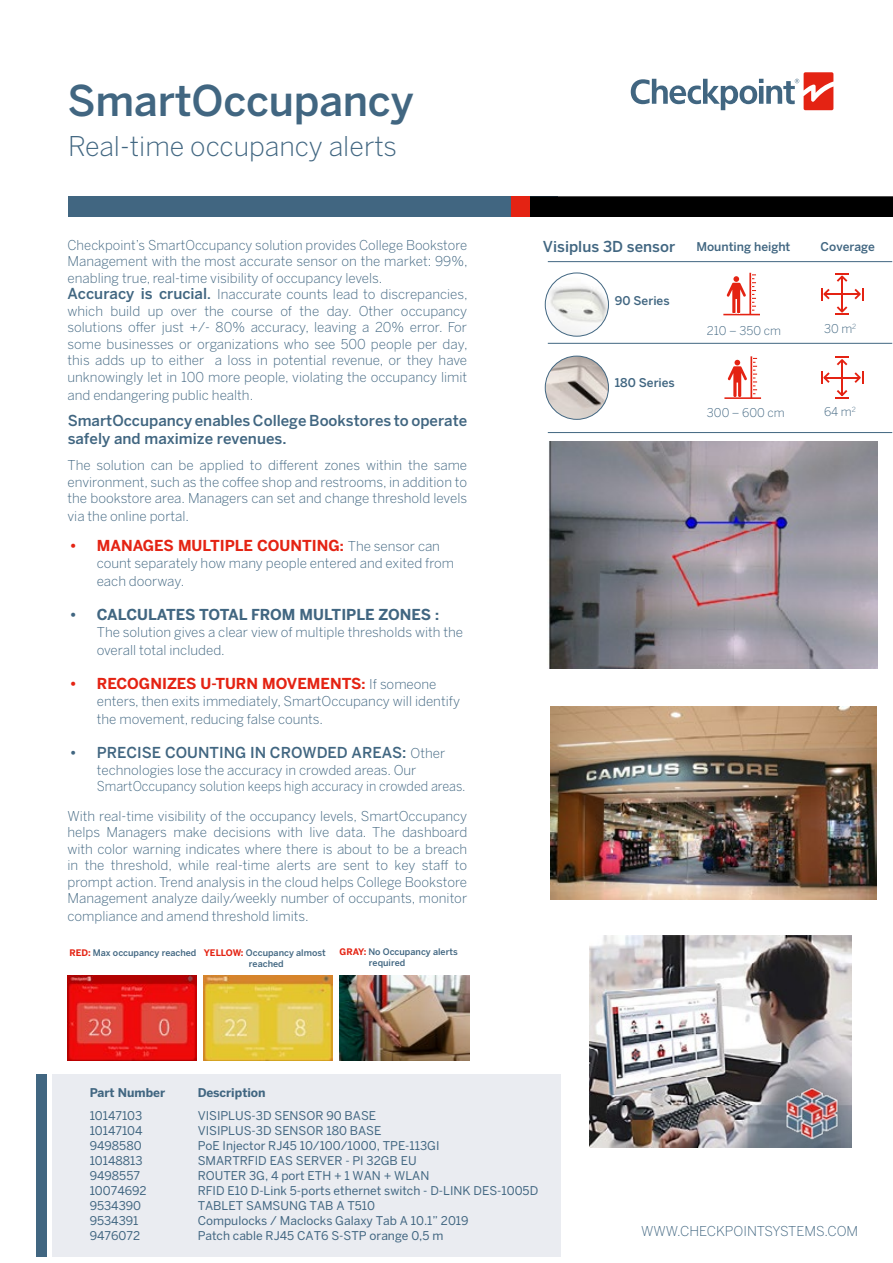
<style>
.page{position:relative;width:893px;height:1263px;background:#fff}
.page>*{position:absolute;margin:0;border:0;box-sizing:border-box;transform-origin:0 0}
.t1{font:500 42px "Benton Sans";letter-spacing:-.005em;color:#416681}
.t2{font:300 27px "Benton Sans";color:#416681}
.t3{font:500 15px/18px "Benton Sans";color:#416681}
.t4{font:700 15px "Benton Sans";color:#e42313}
.t5{font:700 15px "Benton Sans";color:#416681}
.t6{font:300 13.5px/16.5px "Benton Sans";color:#416681}
.t7{font:12px "Benton Sans";color:#416681}
.t8{font:500 12px "Benton Sans";color:#416681}
.t9{font:300 12px "Benton Sans";color:#416681}
.t10{font:700 12px "Benton Sans";color:#416681}
.t11{font:500 9px/10.8px "Benton Sans";color:#416681}
.s1{font-weight:500;font-size:15px}
.s2{font-weight:500}
.s3{font-size:13.5px}
.s4{font-weight:300;font-size:13.5px;color:#416681}
.s5{font-weight:300;font-size:13.5px}
.s6{font-weight:700;color:#e42313}
</style>
<div class="page">
<div style="left:68px;top:196px;width:489px;height:21px;background:#416681"></div>
<div style="left:529px;top:196px;width:364px;height:21px;background:#000"></div>
<div style="left:511px;top:196px;width:18px;height:21px;background:#e42313"></div>
<svg style="left:631px;top:72px;width:202px;height:38px"></svg>
<hr style="left:548px;top:343px;width:344px;height:1px;background:#416681">
<hr style="left:548px;top:261px;width:344px;height:1px;background:#416681">
<hr style="left:548px;top:432px;width:344px;height:1px;background:#416681">
<img style="left:545px;top:278px;width:63px;height:58px">
<div style="left:545px;top:273px;width:64px;height:63px;border:1px solid #416681;border-radius:50%"></div>
<img style="left:545px;top:356px;width:63px;height:63px;border-radius:32px">
<div style="left:545px;top:356px;width:64px;height:63px;border:1px solid #416681;border-radius:50%"></div>
<div style="left:53px;top:1074px;width:508px;height:183px;background:#eaecf1"></div>
<div style="left:37px;top:1074px;width:10px;height:182px;background:#416681"></div>
<img style="left:549px;top:441px;width:328px;height:227px">
<img style="left:67px;top:975px;width:129px;height:86px">
<img style="left:204px;top:975px;width:128px;height:85px">
<img style="left:340px;top:975px;width:129px;height:86px">
<svg style="left:723px;top:273px;width:37px;height:42px"></svg>
<hr style="left:841px;top:276px;width:2px;height:36px;background:#e42313">
<svg style="left:835px;top:273px;width:14px;height:9px"></svg>
<svg style="left:821px;top:288px;width:42px;height:27px"></svg>
<svg style="left:724px;top:356px;width:37px;height:43px"></svg>
<hr style="left:841px;top:360px;width:2px;height:35px;background:#e42313">
<svg style="left:835px;top:356px;width:14px;height:9px"></svg>
<svg style="left:835px;top:390px;width:14px;height:9px"></svg>
<hr style="left:824px;top:377px;width:36px;height:2px;background:#e42313">
<svg style="left:854px;top:371px;width:9px;height:13px"></svg>
<svg style="left:821px;top:371px;width:9px;height:13px"></svg>
<img style="left:550px;top:706px;width:326px;height:193px">
<img style="left:590px;top:935px;width:262px;height:212px">
<img style="left:780px;top:1076px;width:72px;height:72px">
<h1 class="t1" style="left:67px;top:75px;width:348px">SmartOccupancy</h1>
<h2 class="t2" style="left:68px;top:131px;width:331px">Real-time occupancy alerts</h2>
<p class="t6" style="left:67px;top:237px;width:402px">Checkpoint’s SmartOccupancy solution provides College Bookstore Management with the most accurate sensor on the market: 99%, enabling true, real-time visibility of occupancy levels.<br><span class="s1">Accuracy is crucial</span><span class="s2">.</span> Inaccurate counts lead to discrepancies, which build up over the course of the day. Other occupancy solutions offer just +/- 80% accuracy, leaving a 20% error. For some businesses or organizations who see 500 people per day, this adds up to either a loss in potential revenue, or they have unknowingly let in 100 more people, violating the occupancy limit</p>
<p class="t6" style="left:67px;top:387px;width:187px">and endangering public health.</p>
<p class="t3" style="left:68px;top:412px;width:401px">SmartOccupancy enables College Bookstores to operate safely and maximize revenues.</p>
<p class="t6" style="left:67px;top:457px;width:401px;text-align:justify">The solution can be applied to different zones within the same environment, such as the coffee shop and restrooms, in addition to the bookstore area. Managers can set and change threshold levels</p>
<p class="t6" style="left:67px;top:508px;width:123px">via the online portal.</p>
<p class="t4" style="left:70px;top:537px;width:372px">• MANAGES MULTIPLE COUNTING<span class="s3">:</span> <span class="s4">The sensor can</span></p>
<p class="t6" style="left:97px;top:554px;width:359px;line-height:18px">count separately how many people entered and exited from each doorway.</p>
<p class="t5" style="left:70px;top:606px;width:371px">• CALCULATES TOTAL FROM MULTIPLE ZONES <span class="s3">:</span></p>
<p class="t6" style="left:97px;top:623px;width:368px;line-height:18px">The solution gives a clear view of multiple thresholds with the overall total included.</p>
<p class="t4" style="left:70px;top:675px;width:368px">• RECOGNIZES U-TURN MOVEMENTS<span class="s3">:</span> <span class="s4">If someone</span></p>
<p class="t6" style="left:97px;top:692px;width:365px;line-height:18px">enters, then exits immediately, SmartOccupancy will identify the movement, reducing false counts.</p>
<p class="t3" style="left:70px;top:744px;width:377px">• PRECISE COUNTING IN CROWDED AREAS: <span class="s5">Other</span></p>
<p class="t6" style="left:97px;top:762px;width:370px">technologies lose the accuracy in crowded areas. Our<br>SmartOccupancy solution keeps high accuracy in crowded areas.</p>
<p class="t6" style="left:67px;top:808px;width:401px;text-align:justify">With real-time visibility of the occupancy levels, SmartOccupancy helps Managers make decisions with live data. The dashboard with color warning indicates where there is about to be a breach in the threshold, while real-time alerts are sent to key staff to prompt action. Trend analysis in the cloud helps College Bookstore Management analyze daily/weekly number of occupants, monitor</p>
<p class="t6" style="left:67px;top:908px;width:243px">compliance and amend threshold limits.</p>
<p class="t11" style="left:69px;top:947px;width:128px"><span class="s6">RED:</span> Max occupancy reached</p>
<p class="t11" style="left:369px;top:946px;width:90px;text-indent:-29px"><span class="s6">GRAY:</span> No Occupancy alerts required</p>
<p class="t11" style="left:204px;top:947px;width:123px;text-align:center"><span class="s6">YELLOW:</span> Occupancy almost reached</p>
<p class="t10" style="left:90px;top:1086px;width:77px">Part Number</p>
<p class="t10" style="left:198px;top:1086px;width:70px">Description</p>
<p class="t3" style="left:543px;top:237px;width:134px">Visiplus 3D sensor</p>
<p class="t8" style="left:696px;top:240px;width:96px">Mounting height</p>
<p class="t8" style="left:821px;top:240px;width:56px">Coverage</p>
<p class="t8" style="left:615px;top:293px;width:56px">90 Series</p>
<p class="t8" style="left:615px;top:376px;width:62px">180 Series</p>
<p class="t9" style="left:707px;top:323px;width:75px">210 – 350 cm</p>
<p class="t9" style="left:707px;top:406px;width:79px">300 – 600 cm</p>
<p class="t9" style="left:824px;top:322px;width:34px">30 m<sup>2</sup></p>
<p class="t9" style="left:824px;top:404px;width:33px">64 m<sup>2</sup></p>
<p class="t7" style="left:90px;top:1109px;width:54px">10147103</p>
<p class="t7" style="left:198px;top:1109px;width:180px">VISIPLUS-3D SENSOR 90 BASE</p>
<p class="t7" style="left:90px;top:1124px;width:55px">10147104</p>
<p class="t7" style="left:198px;top:1124px;width:185px">VISIPLUS-3D SENSOR 180 BASE</p>
<p class="t7" style="left:90px;top:1139px;width:53px">9498580</p>
<p class="t7" style="left:198px;top:1139px;width:243px">PoE Injector RJ45 10/100/1000, TPE-113GI</p>
<p class="t7" style="left:90px;top:1154px;width:54px">10148813</p>
<p class="t7" style="left:198px;top:1154px;width:220px">SMARTRFID EAS SERVER - PI 32GB EU</p>
<p class="t7" style="left:90px;top:1169px;width:52px">9498557</p>
<p class="t7" style="left:198px;top:1169px;width:233px">ROUTER 3G, 4 port ETH + 1 WAN + WLAN</p>
<p class="t7" style="left:90px;top:1184px;width:59px">10074692</p>
<p class="t7" style="left:198px;top:1184px;width:342px">RFID E10 D-Link 5-ports ethernet switch - D-LINK DES-1005D</p>
<p class="t7" style="left:90px;top:1199px;width:53px">9534390</p>
<p class="t7" style="left:198px;top:1199px;width:179px">TABLET SAMSUNG TAB A T510</p>
<p class="t7" style="left:90px;top:1214px;width:50px">9534391</p>
<p class="t7" style="left:198px;top:1214px;width:272px">Compulocks / Maclocks Galaxy Tab A 10.1” 2019</p>
<p class="t7" style="left:90px;top:1229px;width:52px">9476072</p>
<p class="t7" style="left:198px;top:1229px;width:247px">Patch cable RJ45 CAT6 S-STP orange 0,5 m</p>
<p class="t6" style="left:641px;top:1223px;width:219px">WWW.CHECKPOINTSYSTEMS.COM</p>
</div>
